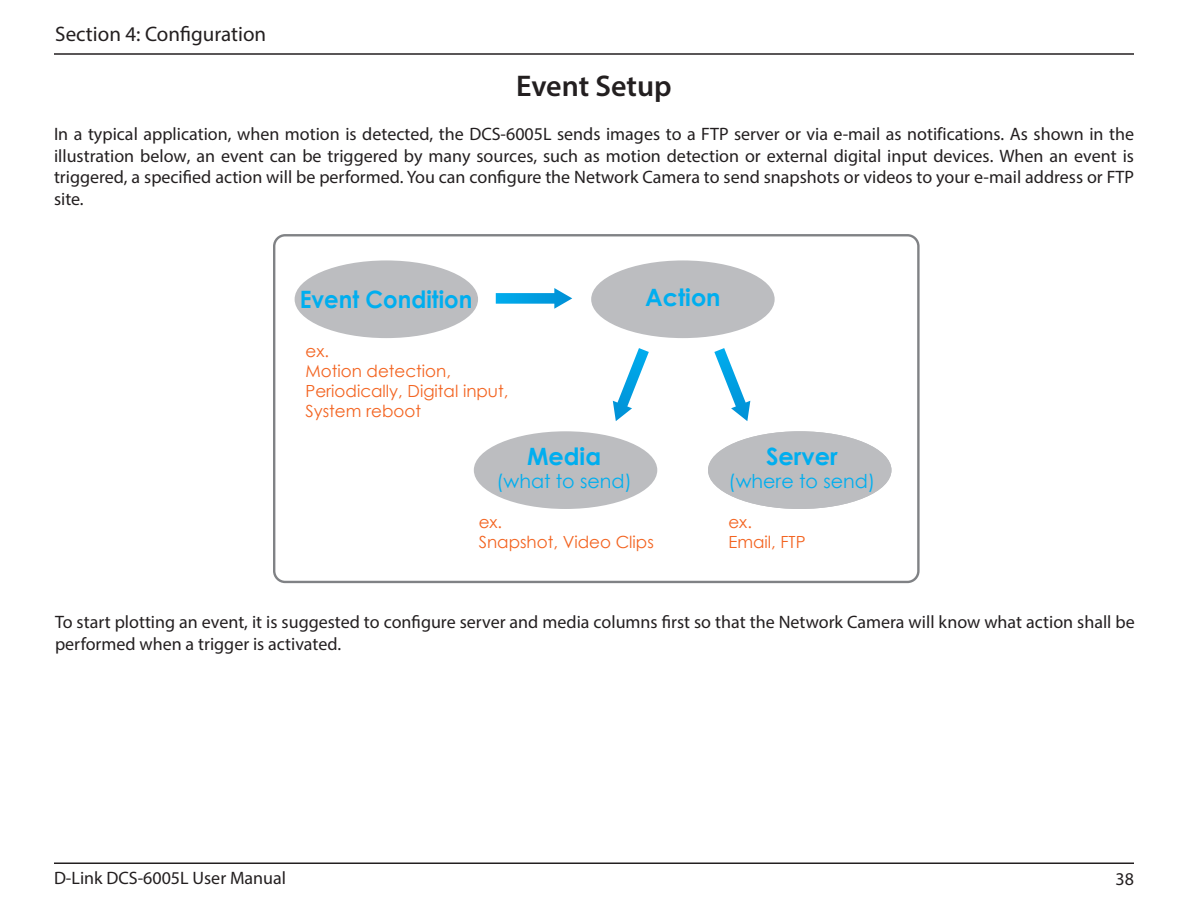
<style>
.page{position:relative;width:1188px;height:918px;background:#fff}
.page>*{position:absolute;margin:0;border:0;box-sizing:border-box;transform-origin:0 0}
.t1{font:600 30px "Myriad Pro";color:#231f20}
.t2{font:700 23.85px "Century Gothic";color:#00aeef}
.t3{font:700 23.85px "Century Gothic";color:#00aeef;scale:.95 1}
.t4{font:21px "Myriad Pro";color:#231f20}
.t5{font:19.05px "Century Gothic";color:#00aeef}
.t6{font:18px/21.6px "Myriad Pro";color:#231f20;text-align:justify}
.t7{font:16.8px/20.1px "Century Gothic";color:#f36421}
</style>
<div class="page">
<hr style="left:54px;top:53px;width:1080px;height:2px;background:#231f20">
<hr style="left:54px;top:862px;width:1080px;height:2px;background:#231f20">
<div style="left:273px;top:234px;width:647px;height:349px;border:2px solid #808285;border-radius:11px"></div>
<div style="left:295px;top:260px;width:183px;height:78px;background:#bcbdc0;border-radius:50%"></div>
<div style="left:474px;top:431px;width:183px;height:78px;background:#bcbdc0;border-radius:50%"></div>
<div style="left:708px;top:431px;width:183px;height:78px;background:#bcbdc0;border-radius:50%"></div>
<svg style="left:496px;top:288px;width:76px;height:21px"></svg>
<div style="left:591px;top:260px;width:184px;height:78px;background:#bcbdc0;border-radius:50%"></div>
<svg style="left:613px;top:348px;width:36px;height:73px"></svg>
<svg style="left:714px;top:348px;width:36px;height:73px"></svg>
<p class="t4" style="left:55px;top:21px;width:213px">Section 4: Configuration</p>
<h1 class="t1" style="left:516px;top:67px;width:157px">Event Setup</h1>
<p class="t6" style="left:54px;top:123px;width:1082px">In a typical application, when motion is detected, the DCS-6005L sends images to a FTP server or via e-mail as notifications. As shown in the illustration below, an event can be triggered by many sources, such as motion detection or external digital input devices. When an event is triggered, a specified action will be performed. You can configure the Network Camera to send snapshots or videos to your e-mail address or FTP site.</p>
<h2 class="t3" style="left:300px;top:282px;width:183px">Event Condition</h2>
<p class="t7" style="left:305px;top:341px;width:204px">ex.<br>Motion detection,<br>Periodically, Digital input,<br>System reboot</p>
<h2 class="t2" style="left:527px;top:438px;width:76px">Media</h2>
<p class="t5" style="left:496px;top:468px;width:137px">(what to send)</p>
<h2 class="t2" style="left:645px;top:279px;width:77px">Action</h2>
<h2 class="t2" style="left:766px;top:438px;width:73px">Server</h2>
<p class="t5" style="left:729px;top:468px;width:148px">(where to send)</p>
<p class="t7" style="left:479px;top:512px;width:177px">ex.<br>Snapshot, Video Clips</p>
<p class="t7" style="left:728px;top:512px;width:79px">ex.<br>Email, FTP</p>
<p class="t6" style="left:55px;top:611px;width:1081px">To start plotting an event, it is suggested to configure server and media columns first so that the Network Camera will know what action shall be performed when a trigger is activated.</p>
<p class="t6" style="left:54px;top:867px;width:234px">D-Link DCS-6005L User Manual</p>
<p class="t6" style="left:1116px;top:868px;width:20px">38</p>
</div>
